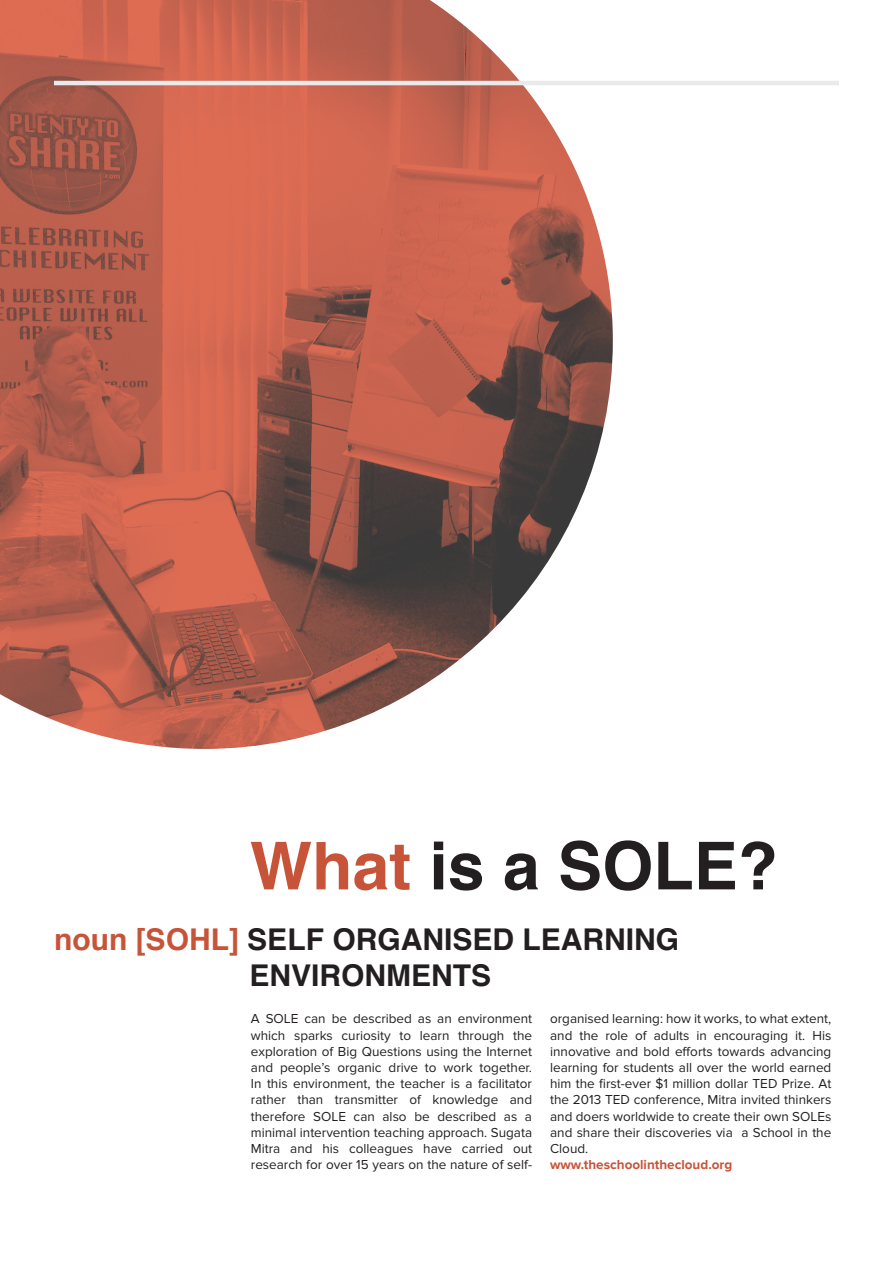
<style>
.page{position:relative;width:893px;height:1263px;background:#fff}
.page>*{position:absolute;margin:0;border:0;box-sizing:border-box;transform-origin:0 0}
.t1{font:700 66px "Helvetica";color:#231f20}
.t2{font:700 30px/36px "Helvetica";color:#231f20;text-align:center}
.t3{font:13.5px/16.2px "Proxima Nova";color:#231f20;text-align:justify}
.t4{font:700 13.5px "Proxima Nova";color:#c75439}
.s1{color:#c75439}
</style>
<div class="page">
<img style="left:0;top:0;width:613px;height:749px">
<hr style="left:54px;top:81px;width:785px;height:4px;background:#e9eaeb">
<h1 class="t1" style="left:250px;top:813px;width:530px"><span class="s1">What</span> is a SOLE?</h1>
<h2 class="t2" style="left:54px;top:922px;width:626px"><span class="s1">noun [SOHL]</span> SELF ORGANISED LEARNING<br>ENVIRONMENTS</h2>
<p class="t3" style="left:251px;top:1011px;width:283px">A SOLE can be described as an environment which sparks curiosity to learn through the exploration of Big Questions using the Internet and people’s organic drive to work together.<br>In this environment, the teacher is a facilitator rather than transmitter of knowledge and therefore SOLE can also be described as a minimal intervention teaching approach. Sugata Mitra and his colleagues have carried out research for over 15 years on the nature of self-</p>
<p class="t3" style="left:550px;top:1011px;width:283px">organised learning: how it works, to what extent, and the role of adults in encouraging it. His innovative and bold efforts towards advancing learning for students all over the world earned him the first-ever $1 million dollar TED Prize. At the 2013 TED conference, Mitra invited thinkers and doers worldwide to create their own SOLEs and share their discoveries via a School in the Cloud.</p>
<p class="t4" style="left:550px;top:1157px;width:184px">www.theschoolinthecloud.org</p>
</div>
